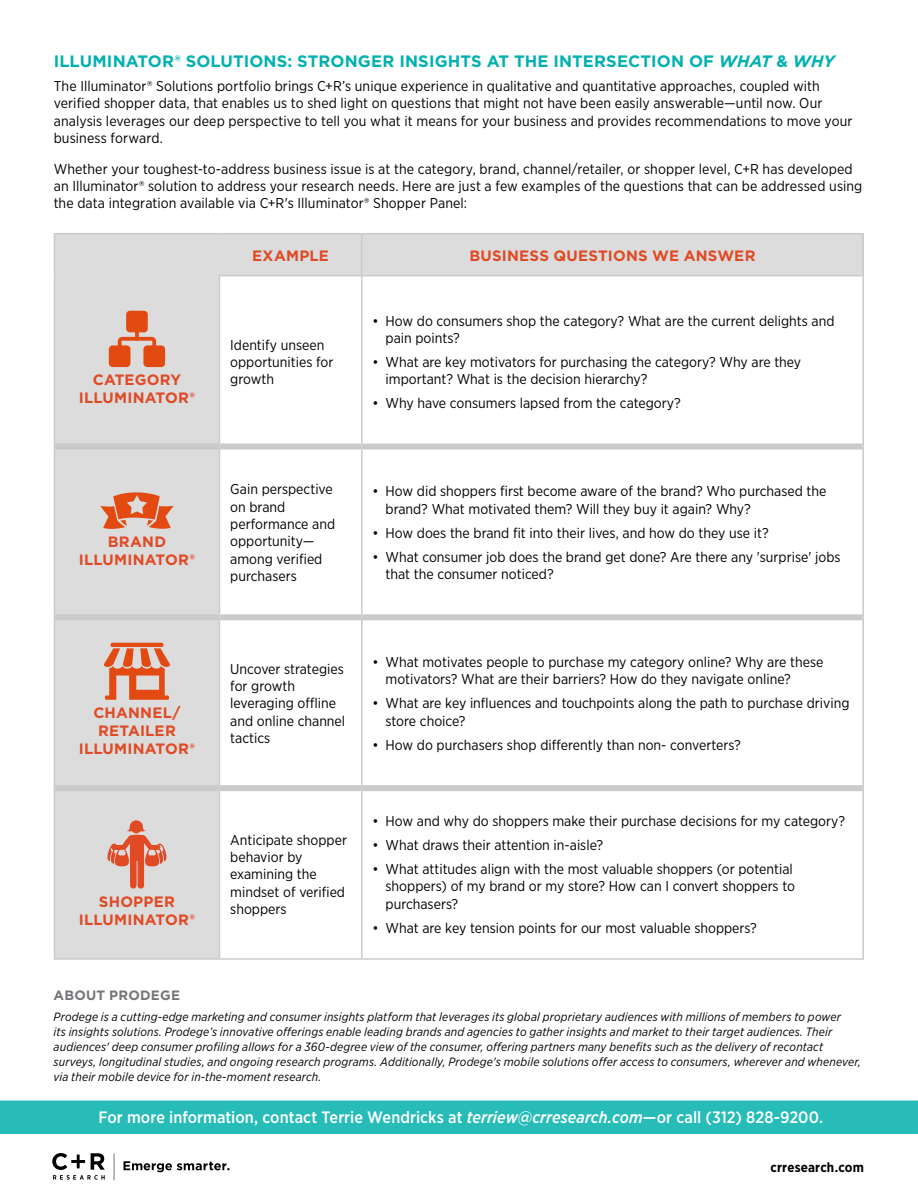
<style>
.page{position:relative;width:918px;height:1188px;background:#fff}
.page>*{position:absolute;margin:0;border:0;box-sizing:border-box;transform-origin:0 0}
.t1{font:500 16.5px "Gotham Narrow";color:#fff}
.t2{font:700 16.5px "Gotham";letter-spacing:.005em;color:#00b1b0}
.t3{font:700 15px/18px "Gotham";letter-spacing:.015em;color:#e04a25;text-align:center}
.t4{font:14.25px/17.2px "Gotham Narrow";color:#000}
.t5{font:700 13.5px "Gotham Narrow";letter-spacing:.01em;color:#000}
.t6{font:700 13.5px "Gotham";letter-spacing:.015em;color:#757679}
.t7{font:italic 12px/15px "Gotham Narrow";letter-spacing:.015em;color:#000}
.s1{font-style:italic}
</style>
<div class="page">
<svg style="left:52px;top:1153px;width:53px;height:27px"></svg>
<svg style="left:124px;top:1161px;width:105px;height:11px"></svg>
<svg style="left:114px;top:1154px;width:1px;height:26px"></svg>
<div style="left:0;top:1101px;width:918px;height:33px;background:#27bcb8"></div>
<div style="left:55px;top:234px;width:807px;height:724px;background:#dcdcdc"></div>
<svg style="left:220px;top:276px;width:642px;height:682px"></svg>
<hr style="left:362px;top:233px;width:502px;height:1px;background:#c9cacc">
<hr style="left:862px;top:234px;width:2px;height:41px;background:#c9cacc">
<hr style="left:54px;top:617px;width:1px;height:171px;background:#c9cacc">
<hr style="left:54px;top:447px;width:1px;height:170px;background:#c9cacc">
<div style="left:55px;top:614px;width:164px;height:6px;background:#c9cacc"></div>
<div style="left:55px;top:785px;width:164px;height:6px;background:#c9cacc"></div>
<hr style="left:54px;top:788px;width:1px;height:170px;background:#c9cacc">
<hr style="left:54px;top:958px;width:165px;height:2px;background:#c9cacc">
<hr style="left:54px;top:276px;width:1px;height:171px;background:#c9cacc">
<div style="left:55px;top:444px;width:164px;height:6px;background:#c9cacc"></div>
<hr style="left:54px;top:233px;width:165px;height:1px;background:#c9cacc">
<hr style="left:54px;top:234px;width:1px;height:42px;background:#c9cacc">
<hr style="left:219px;top:233px;width:143px;height:1px;background:#c9cacc">
<hr style="left:361px;top:234px;width:2px;height:41px;background:#c9cacc">
<hr style="left:219px;top:275px;width:143px;height:1px;background:#c9cacc">
<hr style="left:219px;top:276px;width:1px;height:168px;background:#c9cacc">
<hr style="left:362px;top:275px;width:502px;height:1px;background:#c9cacc">
<hr style="left:361px;top:276px;width:2px;height:168px;background:#c9cacc">
<hr style="left:862px;top:276px;width:2px;height:171px;background:#c9cacc">
<hr style="left:219px;top:450px;width:1px;height:164px;background:#c9cacc">
<hr style="left:361px;top:450px;width:2px;height:164px;background:#c9cacc">
<hr style="left:862px;top:447px;width:2px;height:170px;background:#c9cacc">
<hr style="left:219px;top:620px;width:1px;height:165px;background:#c9cacc">
<hr style="left:361px;top:620px;width:2px;height:165px;background:#c9cacc">
<hr style="left:862px;top:617px;width:2px;height:171px;background:#c9cacc">
<hr style="left:219px;top:791px;width:1px;height:167px;background:#c9cacc">
<hr style="left:361px;top:791px;width:2px;height:167px;background:#c9cacc">
<hr style="left:862px;top:788px;width:2px;height:170px;background:#c9cacc">
<hr style="left:219px;top:958px;width:143px;height:2px;background:#c9cacc">
<hr style="left:362px;top:958px;width:502px;height:2px;background:#c9cacc">
<div style="left:219px;top:444px;width:143px;height:6px;background:#c9cacc"></div>
<div style="left:362px;top:444px;width:500px;height:6px;background:#c9cacc"></div>
<div style="left:219px;top:614px;width:143px;height:6px;background:#c9cacc"></div>
<div style="left:362px;top:614px;width:500px;height:6px;background:#c9cacc"></div>
<div style="left:219px;top:785px;width:143px;height:6px;background:#c9cacc"></div>
<div style="left:362px;top:785px;width:500px;height:6px;background:#c9cacc"></div>
<svg style="left:109px;top:311px;width:56px;height:56px"></svg>
<svg style="left:135px;top:329px;width:4px;height:12px"></svg>
<svg style="left:100px;top:491px;width:74px;height:38px"></svg>
<svg style="left:104px;top:643px;width:66px;height:57px"></svg>
<svg style="left:107px;top:820px;width:59px;height:69px"></svg>
<p class="t2" style="left:54px;top:50px;width:782px">ILLUMINATOR® SOLUTIONS: STRONGER INSIGHTS AT THE INTERSECTION OF <span class="s1">WHAT</span> &amp; <span class="s1">WHY</span></p>
<p class="t4" style="left:54px;top:77px;width:800px">The Illuminator® Solutions portfolio brings C+R’s unique experience in qualitative and quantitative approaches, coupled with verified shopper data, that enables us to shed light on questions that might not have been easily answerable—until now. Our analysis leverages our deep perspective to tell you what it means for your business and provides recommendations to move your business forward.</p>
<p class="t4" style="left:54px;top:160px;width:810px">Whether your toughest-to-address business issue is at the category, brand, channel/retailer, or shopper level, C+R has developed an Illuminator® solution to address your research needs. Here are just a few examples of the questions that can be addressed using the data integration available via C+R's Illuminator® Shopper Panel:</p>
<p class="t3" style="left:252px;top:246px;width:78px">EXAMPLE</p>
<p class="t3" style="left:469px;top:246px;width:288px">BUSINESS QUESTIONS WE ANSWER</p>
<p class="t3" style="left:79px;top:371px;width:118px">CATEGORY<br>ILLUMINATOR®</p>
<p class="t3" style="left:79px;top:533px;width:118px">BRAND<br>ILLUMINATOR®</p>
<p class="t3" style="left:79px;top:703px;width:118px">CHANNEL/<br>RETAILER<br>ILLUMINATOR®</p>
<p class="t3" style="left:79px;top:892px;width:118px">SHOPPER<br>ILLUMINATOR®</p>
<p class="t4" style="left:230px;top:336px;width:105px">Identify unseen opportunities for growth</p>
<p class="t4" style="left:386px;top:312px;width:451px;text-indent:-13px">• How do consumers shop the category? What are the current delights and pain points?</p>
<p class="t4" style="left:386px;top:353px;width:417px;text-indent:-13px">• What are key motivators for purchasing the category? Why are they important? What is the decision hierarchy?</p>
<p class="t4" style="left:373px;top:394px;width:310px">• Why have consumers lapsed from the category?</p>
<p class="t4" style="left:230px;top:481px;width:106px">Gain perspective on brand performance and opportunity— among verified purchasers</p>
<p class="t4" style="left:386px;top:482px;width:442px;text-indent:-13px">• How did shoppers first become aware of the brand? Who purchased the brand? What motivated them? Will they buy it again? Why?</p>
<p class="t4" style="left:373px;top:524px;width:398px">• How does the brand fit into their lives, and how do they use it?</p>
<p class="t4" style="left:386px;top:548px;width:457px;text-indent:-13px">• What consumer job does the brand get done? Are there any 'surprise' jobs that the consumer noticed?</p>
<p class="t4" style="left:230px;top:660px;width:116px">Uncover strategies for growth leveraging offline and online channel tactics</p>
<p class="t4" style="left:386px;top:653px;width:439px;text-indent:-13px">• What motivates people to purchase my category online? Why are these motivators? What are their barriers? How do they navigate online?</p>
<p class="t4" style="left:386px;top:695px;width:466px;text-indent:-13px">• What are key influences and touchpoints along the path to purchase driving store choice?</p>
<p class="t4" style="left:373px;top:736px;width:370px">• How do purchasers shop differently than non- converters?</p>
<p class="t4" style="left:230px;top:831px;width:118px">Anticipate shopper behavior by examining the mindset of verified shoppers</p>
<p class="t4" style="left:373px;top:812px;width:474px">• How and why do shoppers make their purchase decisions for my category?</p>
<p class="t4" style="left:373px;top:836px;width:232px">• What draws their attention in-aisle?</p>
<p class="t4" style="left:386px;top:860px;width:411px;text-indent:-13px">• What attitudes align with the most valuable shoppers (or potential shoppers) of my brand or my store? How can I convert shoppers to purchasers?</p>
<p class="t4" style="left:373px;top:919px;width:386px">• What are key tension points for our most valuable shoppers?</p>
<p class="t6" style="left:54px;top:986px;width:128px">ABOUT PRODEGE</p>
<p class="t7" style="left:54px;top:1009px;width:809px">Prodege is a cutting-edge marketing and consumer insights platform that leverages its global proprietary audiences with millions of members to power<br>its insights solutions. Prodege’s innovative offerings enable leading brands and agencies to gather insights and market to their target audiences. Their audiences' deep consumer profiling allows for a 360-degree view of the consumer, offering partners many benefits such as the delivery of recontact surveys, longitudinal studies, and ongoing research programs. Additionally, Prodege's mobile solutions offer access to consumers, wherever and whenever, via their mobile device for in-the-moment research.</p>
<p class="t1" style="left:98px;top:1106px;width:726px">For more information, contact Terrie Wendricks at <span class="s1">terriew@crresearch.com</span>—or call (312) 828-9200.</p>
<p class="t5" style="left:771px;top:1159px;width:95px">crresearch.com</p>
</div>
